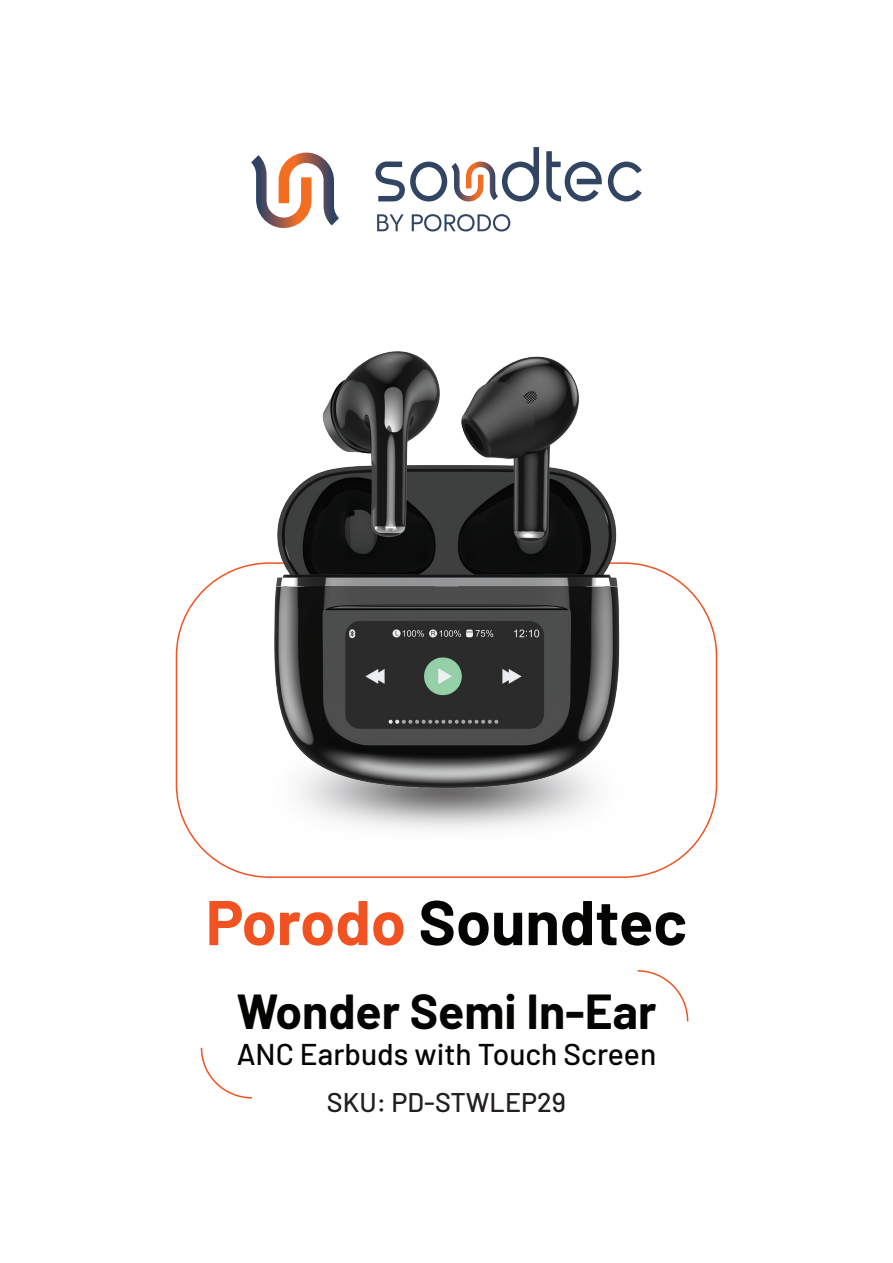
<style>
.page{position:relative;width:893px;height:1263px;background:#fff}
.page>*{position:absolute;margin:0;border:0;box-sizing:border-box;transform-origin:0 0}
.t1{font:700 63px "Barlow";color:#040503}
.t2{font:700 48px "Barlow";color:#040503}
.t3{font:500 30px "Barlow";color:#040503}
.t4{font:500 27px "Barlow";color:#231f20}
.s1{color:#f15222}
</style>
<div class="page">
<img style="left:175px;top:721px;width:543px;height:139px">
<svg style="left:251px;top:153px;width:88px;height:75px"></svg>
<svg style="left:546px;top:151px;width:56px;height:50px"></svg>
<svg style="left:608px;top:162px;width:34px;height:39px"></svg>
<svg style="left:375px;top:147px;width:164px;height:55px"></svg>
<svg style="left:377px;top:214px;width:27px;height:17px"></svg>
<svg style="left:412px;top:214px;width:98px;height:17px"></svg>
<img style="left:263px;top:351px;width:367px;height:527px">
<svg style="left:637px;top:970px;width:52px;height:52px"></svg>
<svg style="left:200px;top:1047px;width:52px;height:52px"></svg>
<h1 class="t1" style="left:206px;top:876px;width:483px"><span class="s1">Porodo</span> Soundtec</h1>
<h2 class="t2" style="left:236px;top:976px;width:422px">Wonder Semi In-Ear</h2>
<p class="t3" style="left:237px;top:1032px;width:421px">ANC Earbuds with Touch Screen</p>
<p class="t4" style="left:327px;top:1083px;width:241px">SKU: PD-STWLEP29</p>
</div>
